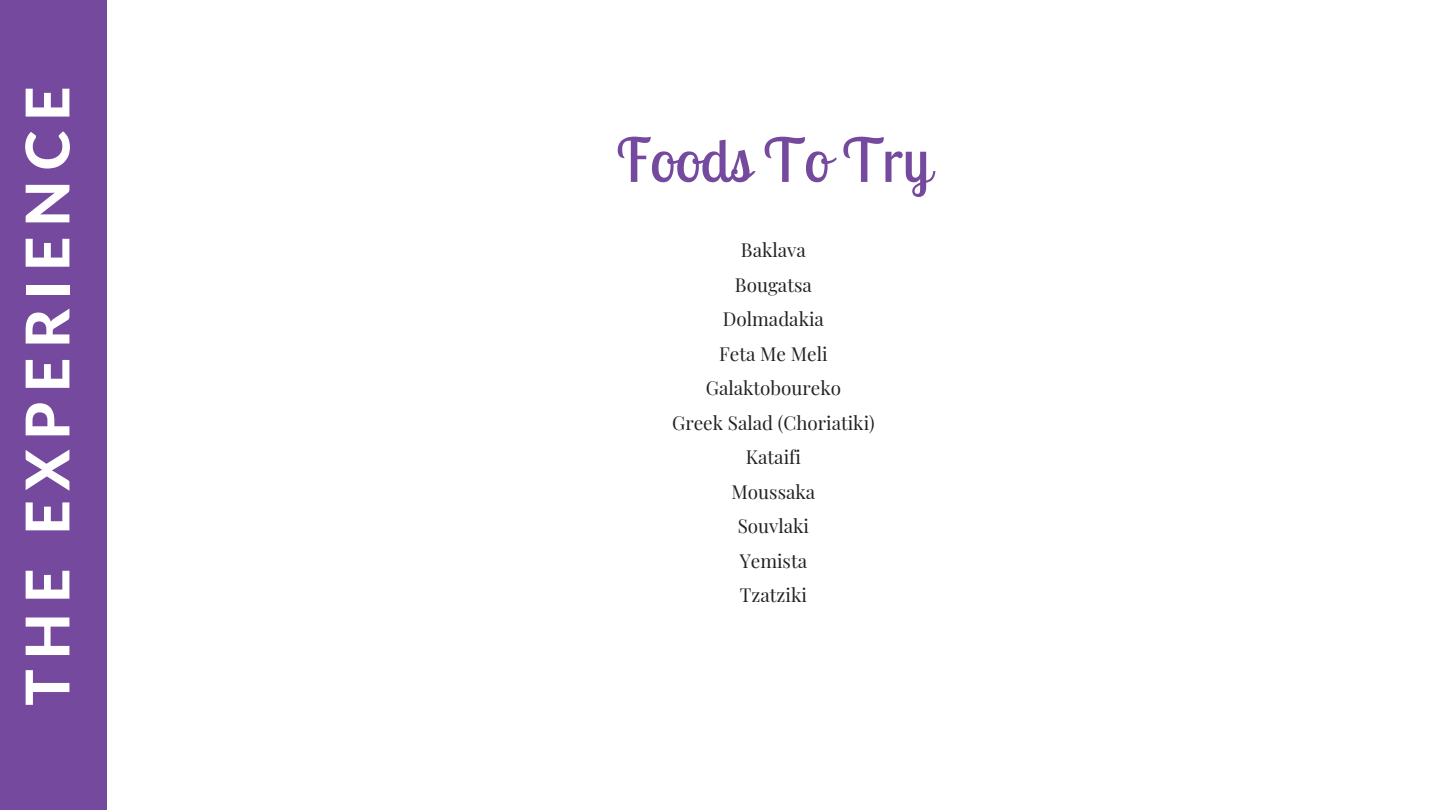
<style>
.page{position:relative;width:1440px;height:810px;background:#fff}
.page>*{position:absolute;margin:0;border:0;box-sizing:border-box;transform-origin:0 0}
.t1{font:800 60.4px "Lato Latin";letter-spacing:.16em;color:#fff}
.t2{font:60.4px "Lobster Two";color:#75499d}
.t3{font:18.9px "Playfair Display";color:#222}
</style>
<div class="page">
<div style="left:0;top:0;width:106px;height:810px;background:#75499d"></div>
<p class="t1" style="left:21px;top:706px;width:621px;rotate:-90deg">THE EXPERIENCE</p>
<p class="t2" style="left:616px;top:122px;width:315px">Foods To Try</p>
<p class="t3" style="left:741px;top:237px;width:66px">Baklava</p>
<p class="t3" style="left:735px;top:271px;width:78px">Bougatsa</p>
<p class="t3" style="left:723px;top:306px;width:103px">Dolmadakia</p>
<p class="t3" style="left:719px;top:340px;width:110px">Feta Me Meli</p>
<p class="t3" style="left:706px;top:375px;width:137px">Galaktoboureko</p>
<p class="t3" style="left:672px;top:409px;width:204px">Greek Salad (Choriatiki)</p>
<p class="t3" style="left:746px;top:444px;width:57px">Kataifi</p>
<p class="t3" style="left:732px;top:478px;width:85px">Moussaka</p>
<p class="t3" style="left:738px;top:513px;width:73px">Souvlaki</p>
<p class="t3" style="left:740px;top:547px;width:69px">Yemista</p>
<p class="t3" style="left:740px;top:582px;width:69px">Tzatziki</p>
</div>
